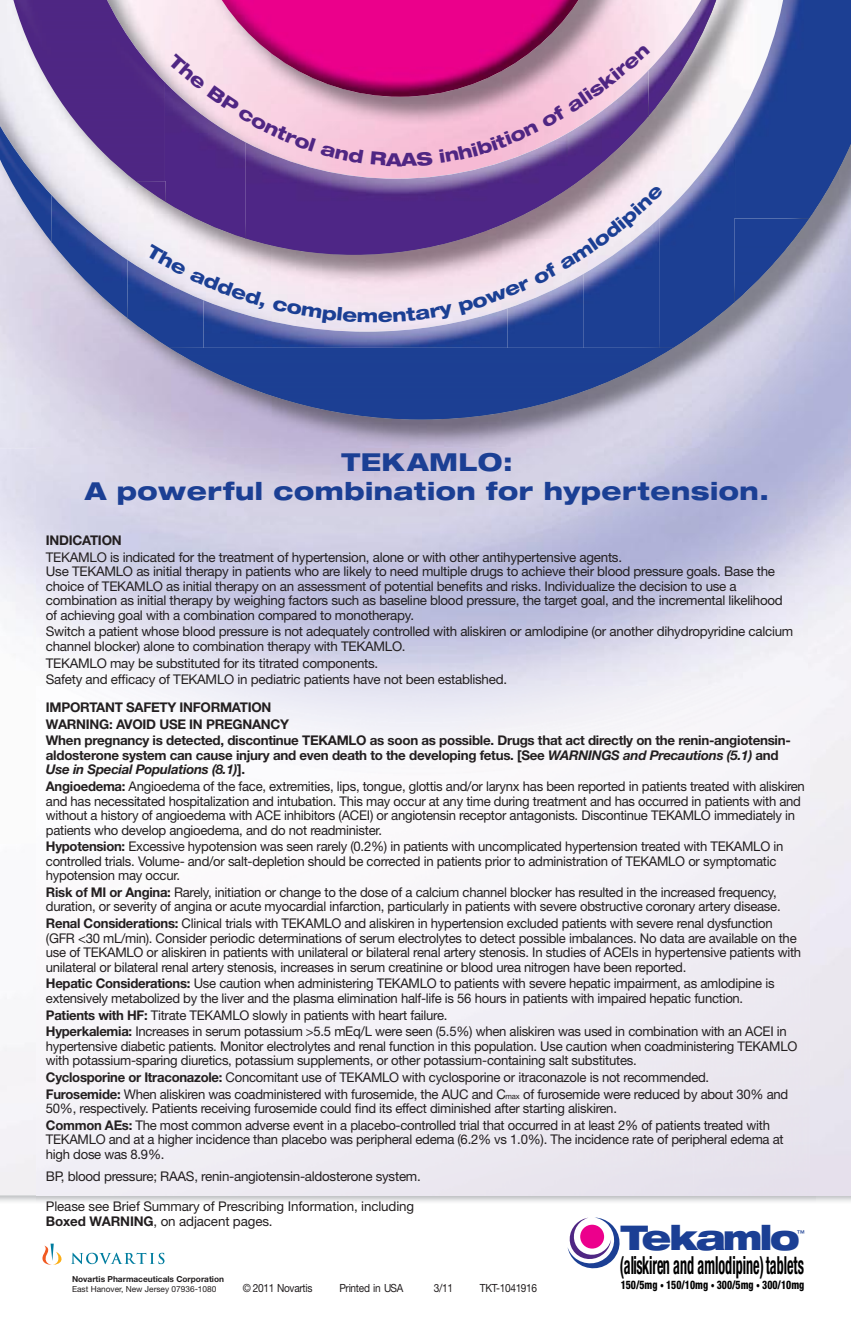
<style>
.page{position:relative;width:851px;height:1337px;background:#fff}
.page>*{position:absolute;margin:0;border:0;box-sizing:border-box;transform-origin:0 0}
.t1{font:33.98px "Helvetica Neue LT Std Blk Ex+QGMLSB";letter-spacing:-.07em;color:#1b3f94}
.t2{font:24.97px "Helvetica Neue LT Std Bd Cn+ALGGMZ";color:#000;scale:.57 1}
.t3{font:24.75px/29.2px "Helvetica Neue LT Std Hv Ex+WULYXI";letter-spacing:.02em;color:#1b3f94;text-align:center}
.t4{font:13.28px/14.4px "Helvetica Neue Roman+TYPBHE";letter-spacing:-.02em;color:#231f20}
.t5{font:13.28px/16.7px "Helvetica Neue Bold+CBQWYE";letter-spacing:-.02em;color:#231f20}
.t6{font:13.28px/14.4px "Helvetica Neue LT Std Roman+QMAPRV";letter-spacing:-.01em;color:#231f20}
.t7{font:13.28px "Helvetica Neue Bold Italic+DXMPJE";letter-spacing:-.02em;color:#231f20}
.t8{font:11.7px "Helvetica Neue LT Std Hv Cn+EFSUOX";color:#000;scale:.84 1}
.t9{font:11.25px "Helvetica Neue LT Std Roman+QMAPRV";letter-spacing:-.03em;color:#231f20;scale:.9 1}
.t10{font:8.33px "Helvetica Neue Bold+CBQWYE";color:#231f20}
.t11{font:8.33px "Helvetica Neue Roman+TYPBHE";color:#231f20}
.t12{font:8.1px "Helvetica Neue LT Std Md+BWXFVV";color:#1b3f94}
.s1{font-family:"Helvetica Neue Bold Italic+DXMPJE"}
.s2{font-family:"Helvetica Neue Bold+CBQWYE"}
.s3{font-size:7.88px}
.s4{font-family:"Helvetica Neue LT Std Bd+MQRXOO"}
.s5{font-size:9.45px}
</style>
<div class="page">
<svg style="left:567px;top:1217px;width:53px;height:52px"></svg>
<img style="left:271px;top:97px;width:231px;height:351px">
<img style="left:169px;top:348px;width:504px;height:71px">
<img style="left:734px;top:0;width:116px;height:219px">
<img style="left:0;top:124px;width:52px;height:119px">
<img style="left:658px;top:124px;width:77px;height:224px">
<img style="left:52px;top:195px;width:76px;height:124px">
<div style="left:583px;top:324px;width:76px;height:24px;background:#1c3f93"></div>
<img style="left:127px;top:260px;width:76px;height:88px">
<div style="left:507px;top:324px;width:76px;height:24px;background:#1c3f93"></div>
<img style="left:734px;top:218px;width:75px;height:84px">
<img style="left:203px;top:300px;width:304px;height:48px">
<img style="left:11px;top:0;width:155px;height:182px">
<img style="left:648px;top:0;width:71px;height:117px">
<img style="left:165px;top:82px;width:80px;height:156px">
<img style="left:568px;top:163px;width:80px;height:22px">
<img style="left:245px;top:133px;width:323px;height:122px">
<img style="left:136px;top:181px;width:30px;height:21px">
<img style="left:220px;top:0;width:360px;height:97px">
<svg style="left:42px;top:1243px;width:122px;height:21px"></svg>
<svg style="left:168px;top:53px;width:195px;height:110px;background:#cd9ac2"></svg>
<svg style="left:370px;top:151px;width:62px;height:15px"></svg>
<svg style="left:439px;top:45px;width:211px;height:118px;background:#c68db5"></svg>
<svg style="left:145px;top:244px;width:119px;height:66px;background:#cbc9de"></svg>
<svg style="left:272px;top:185px;width:391px;height:139px;background:#9b8ab7"></svg>
<h3 class="t3" style="left:85px;top:447px;width:685px">TEKAMLO:<br>A powerful combination for hypertension.</h3>
<p class="t5" style="left:46px;top:533px;width:77px">INDICATION</p>
<p class="t4" style="left:46px;top:551px;width:738px">TEKAMLO is indicated for the treatment of hypertension, alone or with other antihypertensive agents.<br>Use TEKAMLO as initial therapy in patients who are likely to need multiple drugs to achieve their blood pressure goals. Base the choice of TEKAMLO as initial therapy on an assessment of potential benefits and risks. Individualize the decision to use a combination as initial therapy by weighing factors such as baseline blood pressure, the target goal, and the incremental likelihood of achieving goal with a combination compared to monotherapy.</p>
<p class="t4" style="left:46px;top:626px;width:748px">Switch a patient whose blood pressure is not adequately controlled with aliskiren or amlodipine (or another dihydropyridine calcium channel blocker) alone to combination therapy with TEKAMLO.</p>
<p class="t4" style="left:46px;top:656px;width:462px;line-height:16.7px">TEKAMLO may be substituted for its titrated components.<br>Safety and efficacy of TEKAMLO in pediatric patients have not been established.</p>
<p class="t5" style="left:46px;top:700px;width:746px">IMPORTANT SAFETY INFORMATION<br>WARNING: AVOID USE IN PREGNANCY<br>When pregnancy is detected, discontinue TEKAMLO as soon as possible. Drugs that act directly on the renin-angiotensin-</p>
<p class="t5" style="left:46px;top:748px;width:734px">aldosterone system can cause injury and even death to the developing fetus. [See <span class="s1">WARNINGS and Precautions (5.1)</span> and</p>
<p class="t7" style="left:46px;top:762px;width:201px">Use in Special Populations (8.1)<span class="s2">].</span></p>
<p class="t4" style="left:46px;top:781px;width:760px"><span class="s2">Angioedema:</span> Angioedema of the face, extremities, lips, tongue, glottis and/or larynx has been reported in patients treated with aliskiren and has necessitated hospitalization and intubation. This may occur at any time during treatment and has occurred in patients with and without a history of angioedema with ACE inhibitors (ACEI) or angiotensin receptor antagonists. Discontinue TEKAMLO immediately in patients who develop angioedema, and do not readminister.</p>
<p class="t4" style="left:46px;top:841px;width:739px"><span class="s2">Hypotension:</span> Excessive hypotension was seen rarely (0.2%) in patients with uncomplicated hypertension treated with TEKAMLO in controlled trials. Volume- and/or salt-depletion should be corrected in patients prior to administration of TEKAMLO or symptomatic hypotension may occur.</p>
<p class="t4" style="left:46px;top:886px;width:736px"><span class="s2">Risk of MI or Angina:</span> Rarely, initiation or change to the dose of a calcium channel blocker has resulted in the increased frequency, duration, or severity of angina or acute myocardial infarction, particularly in patients with severe obstructive coronary artery disease.</p>
<p class="t4" style="left:46px;top:918px;width:756px"><span class="s2">Renal Considerations:</span> Clinical trials with TEKAMLO and aliskiren in hypertension excluded patients with severe renal dysfunction (GFR &lt;30 mL/min). Consider periodic determinations of serum electrolytes to detect possible imbalances. No data are available on the use of TEKAMLO or aliskiren in patients with unilateral or bilateral renal artery stenosis. In studies of ACEIs in hypertensive patients with unilateral or bilateral renal artery stenosis, increases in serum creatinine or blood urea nitrogen have been reported.</p>
<p class="t4" style="left:46px;top:978px;width:730px"><span class="s2">Hepatic Considerations:</span> Use caution when administering TEKAMLO to patients with severe hepatic impairment, as amlodipine is extensively metabolized by the liver and the plasma elimination half-life is 56 hours in patients with impaired hepatic function.</p>
<p class="t4" style="left:46px;top:1008px;width:742px;line-height:16.7px"><span class="s2">Patients with HF:</span> Titrate TEKAMLO slowly in patients with heart failure.<br><span class="s2">Hyperkalemia:</span> Increases in serum potassium &gt;5.5 mEq/L were seen (5.5%) when aliskiren was used in combination with an ACEI in</p>
<p class="t4" style="left:46px;top:1040px;width:752px">hypertensive diabetic patients. Monitor electrolytes and renal function in this population. Use caution when coadministering TEKAMLO with potassium-sparing diuretics, potassium supplements, or other potassium-containing salt substitutes.</p>
<p class="t4" style="left:46px;top:1070px;width:744px;line-height:16.7px"><span class="s2">Cyclosporine or Itraconazole:</span> Concomitant use of TEKAMLO with cyclosporine or itraconazole is not recommended.<br><span class="s2">Furosemide:</span> When aliskiren was coadministered with furosemide, the AUC and C<span class="s3">max</span> of furosemide were reduced by about 30% and</p>
<p class="t4" style="left:46px;top:1101px;width:725px;line-height:16.7px">50%, respectively. Patients receiving furosemide could find its effect diminished after starting aliskiren.<br><span class="s2">Common AEs:</span> The most common adverse event in a placebo-controlled trial that occurred in at least 2% of patients treated with</p>
<p class="t4" style="left:46px;top:1134px;width:739px">TEKAMLO and at a higher incidence than placebo was peripheral edema (6.2% vs 1.0%). The incidence rate of peripheral edema at high dose was 8.9%.</p>
<p class="t6" style="left:46px;top:1170px;width:376px">BP, blood pressure; RAAS, renin-angiotensin-aldosterone system.</p>
<p class="t6" style="left:46px;top:1201px;width:370px">Please see Brief Summary of Prescribing Information, including<br><span class="s4">Boxed WARNING</span>, on adjacent pages.</p>
<p class="t10" style="left:72px;top:1275px;width:154px">Novartis Pharmaceuticals Corporation</p>
<p class="t11" style="left:72px;top:1286px;width:146px">East Hanover, New Jersey 07936-1080</p>
<p class="t9" style="left:243px;top:1283px;width:79px">© 2011 Novartis</p>
<p class="t9" style="left:339px;top:1283px;width:73px">Printed in USA</p>
<p class="t9" style="left:434px;top:1283px;width:23px">3/11</p>
<p class="t9" style="left:480px;top:1283px;width:65px">TKT-1041916</p>
<h1 class="t1" style="left:620px;top:1218px;width:180px">Tekamlo</h1>
<p class="t12" style="left:796px;top:1228px;width:9px">™</p>
<h2 class="t2" style="left:619px;top:1250px;width:325px">(aliskiren and amlodipine) tablets</h2>
<p class="t8" style="left:620px;top:1278px;width:220px">150/5mg <span class="s5">•</span> 150/10mg <span class="s5">•</span> 300/5mg <span class="s5">•</span> 300/10mg</p>
</div>
